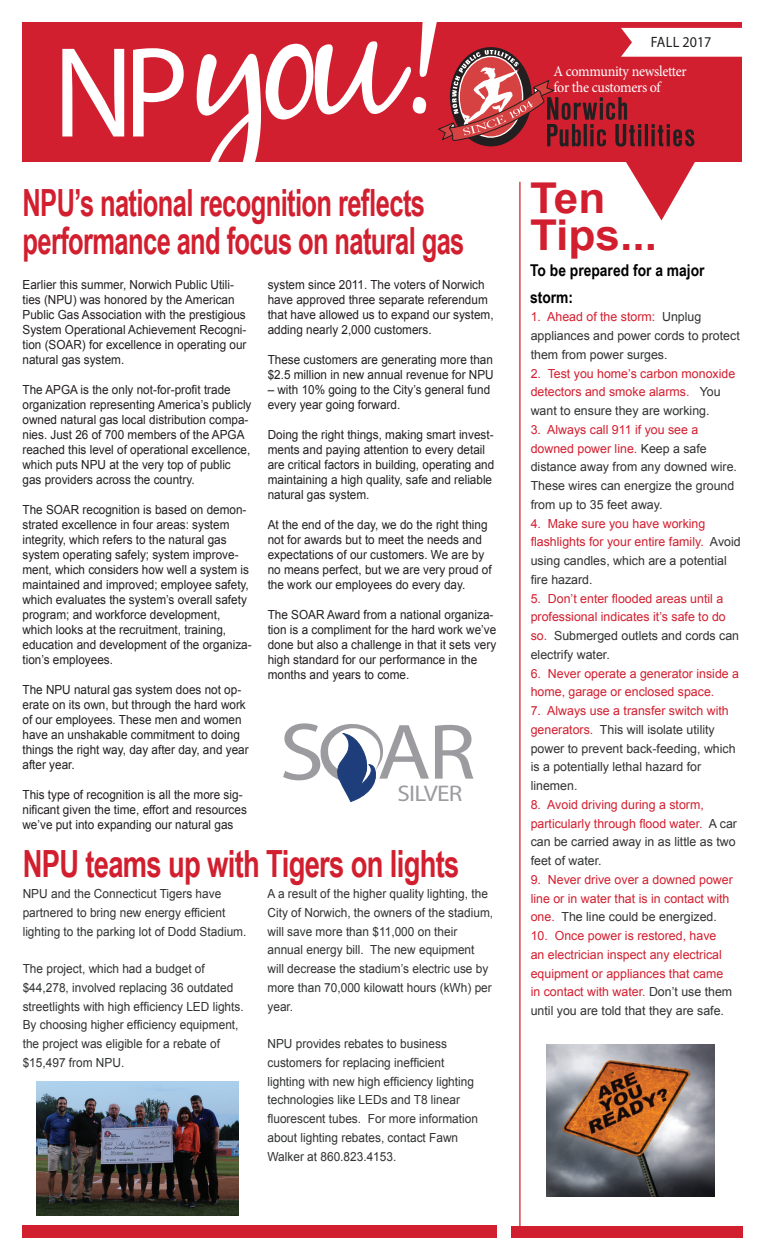
<style>
.page{position:relative;width:765px;height:1260px;background:#fff}
.page>*{position:absolute;margin:0;border:0;box-sizing:border-box;transform-origin:0 0}
.t1{font:130px "Myriad Pro";color:#fff;scale:.94 1}
.t2{font:700 79.12px "Dyno";color:#9c9b9f;scale:1.11 1}
.t3{font:700 42.5px/37.5px "Arial";color:#d21f2f;scale:1.04 1}
.t4{font:700 37.5px/37.5px "Arial Narrow";letter-spacing:-.02em;color:#d21f2f;scale:.83 1}
.t5{font:700 37.5px "Arial Narrow";letter-spacing:-.02em;color:#d21f2f;scale:.89 1}
.t6{font:700 22.62px "Dyno";letter-spacing:-.03em;color:#9c9b9f;scale:1.11 1}
.t7{font:700 16.25px/26.2px "Arial Narrow";color:#000;scale:1.04 1}
.t8{font:15px/16.2px "Minion Pro";letter-spacing:-.025em;color:#fff;scale:.94 1}
.t9{font:15px "Myriad Pro";color:#231f20;scale:.94 1}
.t10{font:12.5px/15px "Arial";color:#231f20;scale:.94 1}
.t11{font:12.5px/18.8px "Arial";color:#313232;scale:.95 1}
.t12{font:12.5px/18.8px "Arial";color:#d21f2f}
.t13{font:12.5px/18.8px "Arial";color:#313232}
.s1{font-size:82px}
.s2{color:#d21f2f}
.s3{color:#313232}
</style>
<div class="page">
<div style="left:22px;top:22px;width:720px;height:140px;background:#d21f2f"></div>
<div style="left:22px;top:1226px;width:476px;height:12px;background:#d21f2f"></div>
<div style="left:511px;top:1226px;width:231px;height:12px;background:#d21f2f"></div>
<svg style="left:196px;top:22px;width:546px;height:199px"></svg>
<hr style="left:519px;top:182px;width:2px;height:1055px;background:#d21f2f">
<img style="left:546px;top:1044px;width:169px;height:152px">
<svg style="left:320px;top:724px;width:63px;height:78px"></svg>
<img style="left:36px;top:1082px;width:203px;height:133px">
<h1 class="t1" style="left:53px;top:13px;width:146px">NP</h1>
<h3 class="t4" style="left:22px;top:183px;width:534px">NPU’s national recognition reflects performance and focus on natural gas</h3>
<p class="t10" style="left:22px;top:278px;width:240px">Earlier this summer, Norwich Public Utili&shy;ties (NPU) was honored by the American Public Gas Association with the prestigious System Operational Achievement Recogni&shy;tion (SOAR) for excellence in operating our natural gas system.</p>
<p class="t10" style="left:22px;top:383px;width:245px">The APGA is the only not-for-profit trade organization representing America’s publicly owned natural gas local distribution compa&shy;nies. Just 26 of 700 members of the APGA reached this level of operational excellence, which puts NPU at the very top of public gas providers across the country.</p>
<p class="t10" style="left:22px;top:503px;width:245px">The SOAR recognition is based on demon&shy;strated excellence in four areas: system integrity, which refers to the natural gas system operating safely; system improve&shy;ment, which considers how well a system is maintained and improved; employee safety, which evaluates the system’s overall safety program; and workforce development, which looks at the recruitment, training, education and development of the organiza&shy;tion’s employees.</p>
<p class="t10" style="left:22px;top:683px;width:242px">The NPU natural gas system does not op&shy;erate on its own, but through the hard work of our employees. These men and women have an unshakable commitment to doing things the right way, day after day, and year after year.</p>
<p class="t10" style="left:22px;top:788px;width:240px">This type of recognition is all the more sig&shy;nificant given the time, effort and resources we’ve put into expanding our natural gas</p>
<p class="t10" style="left:268px;top:278px;width:242px">system since 2011. The voters of Norwich have approved three separate referendum that have allowed us to expand our system, adding nearly 2,000 customers.</p>
<p class="t10" style="left:268px;top:353px;width:242px">These customers are generating more than $2.5 million in new annual revenue for NPU</p>
<p class="t10" style="left:268px;top:383px;width:238px">– with 10% going to the City’s general fund every year going forward.</p>
<p class="t10" style="left:268px;top:428px;width:243px">Doing the right things, making smart invest&shy;ments and paying attention to every detail are critical factors in building, operating and maintaining a high quality, safe and reliable natural gas system.</p>
<p class="t10" style="left:268px;top:518px;width:240px">At the end of the day, we do the right thing not for awards but to meet the needs and expectations of our customers. We are by no means perfect, but we are very proud of the work our employees do every day.</p>
<p class="t10" style="left:268px;top:608px;width:245px">The SOAR Award from a national organiza&shy;tion is a compliment for the hard work we’ve done but also a challenge in that it sets very high standard for our performance in the months and years to come.</p>
<h2 class="t2" style="left:279px;top:703px;width:178px"><span class="s1">S</span> AR</h2>
<h3 class="t6" style="left:397px;top:780px;width:60px">SILVER</h3>
<h3 class="t5" style="left:23px;top:835px;width:492px">NPU teams up with Tigers on lights</h3>
<p class="t11" style="left:23px;top:884px;width:237px">NPU and the Connecticut Tigers have partnered to bring new energy efficient lighting to the parking lot of Dodd Stadium.</p>
<p class="t11" style="left:23px;top:959px;width:234px">The project, which had a budget of $44,278, involved replacing 36 outdated streetlights with high efficiency LED lights.<br>By choosing higher efficiency equipment, the project was eligible for a rebate of $15,497 from NPU.</p>
<p class="t11" style="left:268px;top:884px;width:239px">A a result of the higher quality lighting, the City of Norwich, the owners of the stadium, will save more than $11,000 on their annual energy bill. The new equipment will decrease the stadium’s electric use by more than 70,000 kilowatt hours (kWh) per year.</p>
<p class="t11" style="left:268px;top:1034px;width:223px">NPU provides rebates to business customers for replacing inefficient lighting with new high efficiency lighting technologies like LEDs and T8 linear fluorescent tubes. For more information about lighting rebates, contact Fawn Walker at 860.823.4153.</p>
<p class="t9" style="left:651px;top:33px;width:66px">FALL 2017</p>
<p class="t8" style="left:553px;top:63px;width:143px">A community newsletter for the customers of</p>
<h3 class="t3" style="left:530px;top:180px;width:124px">Ten<br>Tips...</h3>
<h3 class="t7" style="left:530px;top:257px;width:169px">To be prepared for a major storm:</h3>
<p class="t13" style="left:531px;top:308px;width:211px"><span class="s2">1. Ahead of the storm:</span> Unplug appliances and power cords to protect them from power surges.</p>
<p class="t12" style="left:531px;top:364px;width:206px">2. Test you home’s carbon monoxide detectors and smoke alarms. <span class="s3">You want to ensure they are working.</span></p>
<p class="t13" style="left:531px;top:420px;width:208px"><span class="s2">3. Always call 911 if you see a downed power line.</span> Keep a safe distance away from any downed wire.<br>These wires can energize the ground from up to 35 feet away.</p>
<p class="t12" style="left:531px;top:514px;width:211px">4. Make sure you have working flashlights for your entire family. <span class="s3">Avoid using candles, which are a potential fire hazard.</span></p>
<p class="t12" style="left:531px;top:589px;width:210px">5. Don’t enter flooded areas until a professional indicates it’s safe to do so. <span class="s3">Submerged outlets and cords can electrify water.</span></p>
<p class="t12" style="left:531px;top:664px;width:210px">6. Never operate a generator inside a home, garage or enclosed space.</p>
<p class="t13" style="left:531px;top:701px;width:206px"><span class="s2">7. Always use a transfer switch with generators.</span> This will isolate utility power to prevent back-feeding, which is a potentially lethal hazard for linemen.</p>
<p class="t12" style="left:531px;top:795px;width:208px">8. Avoid driving during a storm, particularly through flood water. <span class="s3">A car can be carried away in as little as two feet of water.</span></p>
<p class="t12" style="left:531px;top:870px;width:204px">9. Never drive over a downed power line or in water that is in contact with one. <span class="s3">The line could be energized.</span></p>
<p class="t12" style="left:531px;top:926px;width:203px">10. Once power is restored, have an electrician inspect any electrical equipment or appliances that came in contact with water. <span class="s3">Don’t use them until you are told that they are safe.</span></p>
</div>
